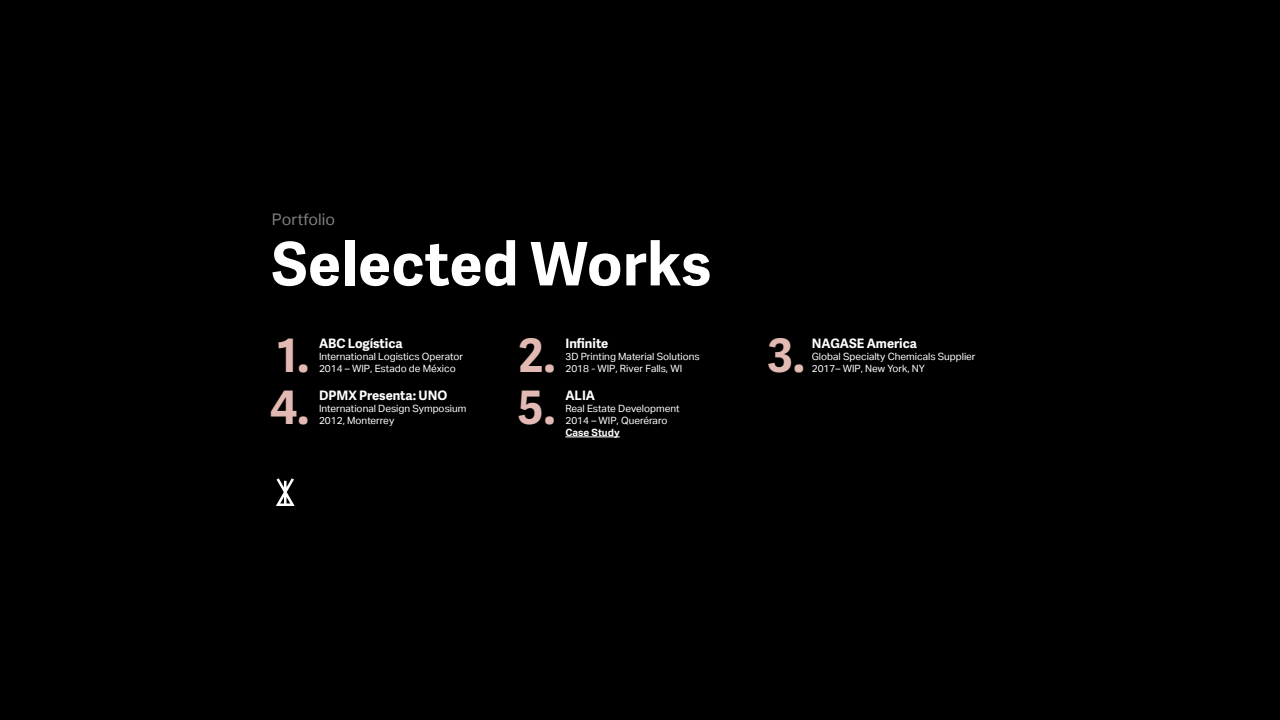
<style>
.page{position:relative;width:1280px;height:720px;background:#000}
.page>*{position:absolute;margin:0;border:0;box-sizing:border-box;transform-origin:0 0}
.t1{font:700 60px "Adelle Sans";letter-spacing:.01em;color:#fff}
.t2{font:700 46.2px "Adelle Sans";color:#e3b9b3}
.t3{font:16px "Aktiv Grotesk";color:#808080}
.t4{font:700 13px "Adelle Sans";color:#fff}
.t5{font:10px/12px "Aktiv Grotesk";color:#fff}
.t6{font:700 10px "Aktiv Grotesk";color:#fff}
</style>
<div class="page">
<hr style="left:565px;top:437px;width:55px;height:1px;background:#fff">
<svg style="left:276px;top:478px;width:19px;height:28px"></svg>
<h3 class="t3" style="left:272px;top:210px;width:65px">Portfolio</h3>
<h1 class="t1" style="left:272px;top:220px;width:441px">Selected Works</h1>
<h2 class="t2" style="left:277px;top:322px;width:34px">1.</h2>
<h2 class="t2" style="left:270px;top:373px;width:41px">4.</h2>
<h3 class="t4" style="left:319px;top:334px;width:85px">ABC Logística</h3>
<p class="t5" style="left:319px;top:350px;width:146px">International Logistics Operator<br>2014 – WIP, Estado de México</p>
<h3 class="t4" style="left:319px;top:385px;width:130px">DPMX Presenta: UNO</h3>
<p class="t5" style="left:319px;top:402px;width:149px">International Design Symposium<br>2012, Monterrey</p>
<h3 class="t4" style="left:565px;top:334px;width:44px">Infinite</h3>
<p class="t5" style="left:565px;top:350px;width:136px">3D Printing Material Solutions<br>2018 - WIP, River Falls, WI</p>
<h3 class="t4" style="left:565px;top:385px;width:31px">ALIA</h3>
<p class="t5" style="left:565px;top:402px;width:116px">Real Estate Development<br>2014 – WIP, Queréraro</p>
<p class="t6" style="left:565px;top:426px;width:56px">Case Study</p>
<h2 class="t2" style="left:519px;top:322px;width:38px">2.</h2>
<h2 class="t2" style="left:767px;top:322px;width:39px">3.</h2>
<h2 class="t2" style="left:518px;top:373px;width:39px">5.</h2>
<h3 class="t4" style="left:812px;top:334px;width:107px">NAGASE America</h3>
<p class="t5" style="left:812px;top:350px;width:165px">Global Specialty Chemicals Supplier</p>
<p class="t5" style="left:812px;top:362px;width:115px">2017– WIP, New York, NY</p>
</div>
